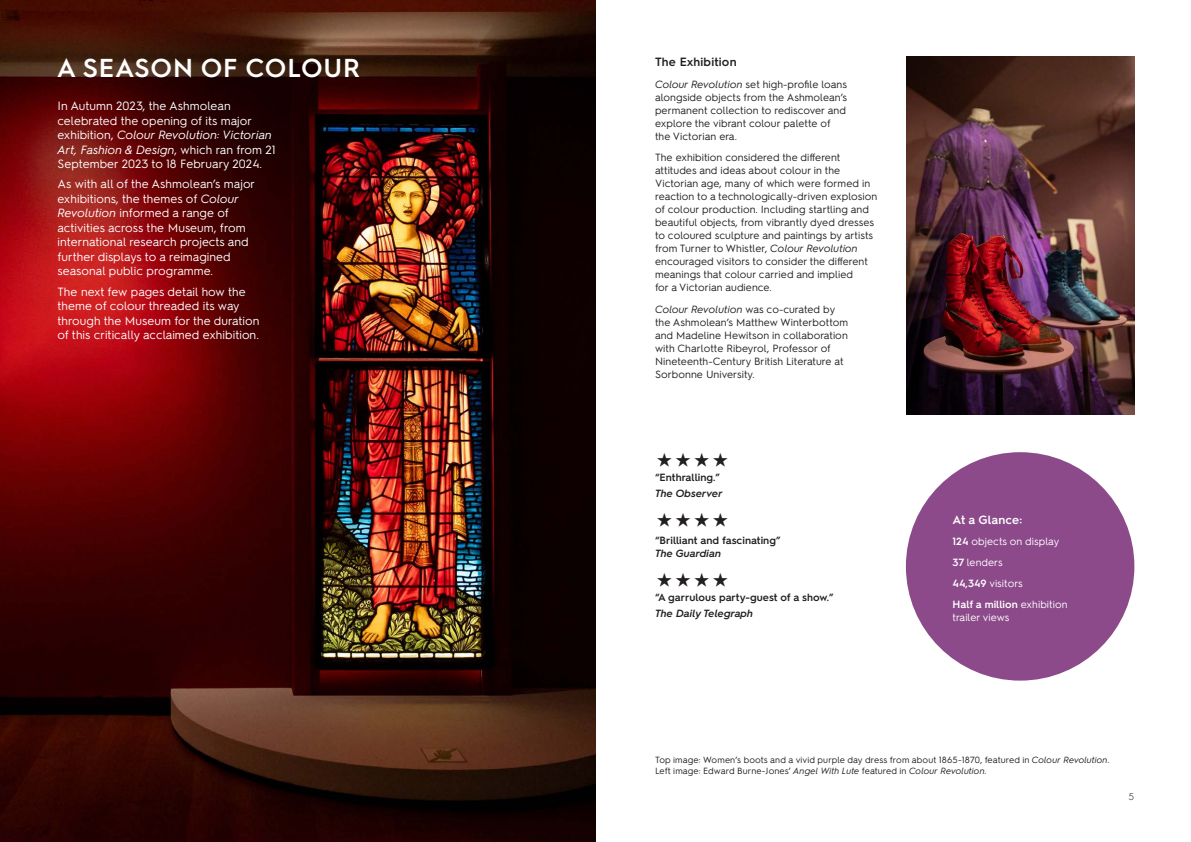
<style>
.page{position:relative;width:1191px;height:842px;background:#fff}
.page>*{position:absolute;margin:0;border:0;box-sizing:border-box;transform-origin:0 0}
.heading_1{font:600 26px "Hurme Geometric Sans 2";letter-spacing:.03em;color:#fff}
.chapter_opening_white{font:12px/14.5px "Hurme Geometric Sans 2";letter-spacing:.005em;color:#fff}
.heading_2{font:600 12px "Hurme Geometric Sans 2";letter-spacing:.015em;color:#231f20}
.t1{font:600 12px "Hurme Geometric Sans 2";letter-spacing:.01em;color:#fff}
.body{font:10.5px/13px "Hurme Geometric Sans 2";letter-spacing:.005em;color:#231f20}
.body-2{font:600 10.5px/13px "Hurme Geometric Sans 2";letter-spacing:.005em;color:#231f20}
.t2{font:10.5px/13px "Hurme Geometric Sans 2";color:#fff}
.body-3{font:italic 600 10.5px "Hurme Geometric Sans 2";letter-spacing:.005em;color:#231f20}
.t3{font:10px "Hurme Geometric Sans 2";color:#636366}
.B_Body_Copy{font:9px/11px "Hurme Geometric Sans 2";letter-spacing:.01em;color:#231f20}
.s1{font-style:italic}
.s2{font-weight:600}
</style>
<div class="page">
<img style="left:0;top:0;width:595px;height:842px">
<img style="left:906px;top:57px;width:228px;height:358px">
<div style="left:906px;top:452px;width:228px;height:229px;background:#8c4a8a;border-radius:50%"></div>
<p class="heading_1" style="left:57px;top:50px;width:305px">A SEASON OF COLOUR</p>
<p class="chapter_opening_white" style="left:57px;top:98px;width:220px">In Autumn 2023, the Ashmolean celebrated the opening of its major exhibition, <span class="s1">Colour Revolution: Victorian Art, Fashion &amp; Design</span>, which ran from 21<br>September 2023 to 18 February 2024.</p>
<p class="chapter_opening_white" style="left:57px;top:176px;width:199px">As with all of the Ashmolean’s major exhibitions, the themes of <span class="s1">Colour Revolution</span> informed a range of activities across the Museum, from international research projects and further displays to a reimagined seasonal public programme.</p>
<p class="chapter_opening_white" style="left:57px;top:283px;width:204px">The next few pages detail how the theme of colour threaded its way through the Museum for the duration of this critically acclaimed exhibition.</p>
<p class="heading_2" style="left:655px;top:54px;width:83px">The Exhibition</p>
<p class="body" style="left:655px;top:77px;width:193px"><span class="s1">Colour Revolution</span> set high-profile loans alongside objects from the Ashmolean’s permanent collection to rediscover and explore the vibrant colour palette of the Victorian era.</p>
<p class="body" style="left:655px;top:151px;width:224px">The exhibition considered the different attitudes and ideas about colour in the Victorian age, many of which were formed in reaction to a technologically-driven explosion of colour production. Including startling and beautiful objects, from vibrantly dyed dresses to coloured sculpture and paintings by artists from Turner to Whistler, <span class="s1">Colour Revolution </span>encouraged visitors to consider the different meanings that colour carried and implied<br>for a Victorian audience.</p>
<p class="body" style="left:655px;top:302px;width:195px"><span class="s1">Colour Revolution</span> was co-curated by the Ashmolean’s Matthew Winterbottom and Madeline Hewitson in collaboration with Charlotte Ribeyrol, Professor of Nineteenth-Century British Literature at Sorbonne University.</p>
<p class="body-2" style="left:655px;top:470px;width:66px">“Enthralling.”</p>
<p class="body-3" style="left:655px;top:486px;width:69px">The Observer</p>
<p class="body-2" style="left:655px;top:533px;width:127px">“Brilliant and fascinating”<br><span class="s1">The Guardian</span></p>
<p class="body-2" style="left:655px;top:590px;width:180px">“A garrulous party-guest of a show.”</p>
<p class="body-3" style="left:655px;top:606px;width:100px">The Daily Telegraph</p>
<p class="t1" style="left:952px;top:511px;width:71px">At a Glance:</p>
<p class="t2" style="left:952px;top:534px;width:108px"><span class="s2">124</span> objects on display</p>
<p class="t2" style="left:952px;top:555px;width:52px"><span class="s2">37</span> lenders</p>
<p class="t2" style="left:952px;top:576px;width:72px"><span class="s2">44,349</span> visitors</p>
<p class="t2" style="left:952px;top:597px;width:117px"><span class="s2">Half a million</span> exhibition trailer views</p>
<p class="B_Body_Copy" style="left:655px;top:754px;width:456px">Top image: Women’s boots and a vivid purple day dress from about 1865-1870, featured in <span class="s1">Colour Revolution</span>.<br>Left image: Edward Burne-Jones’ <span class="s1">Angel With Lute</span> featured in <span class="s1">Colour Revolution</span>.</p>
<p class="t3" style="left:1128px;top:789px;width:7px">5</p>
</div>
